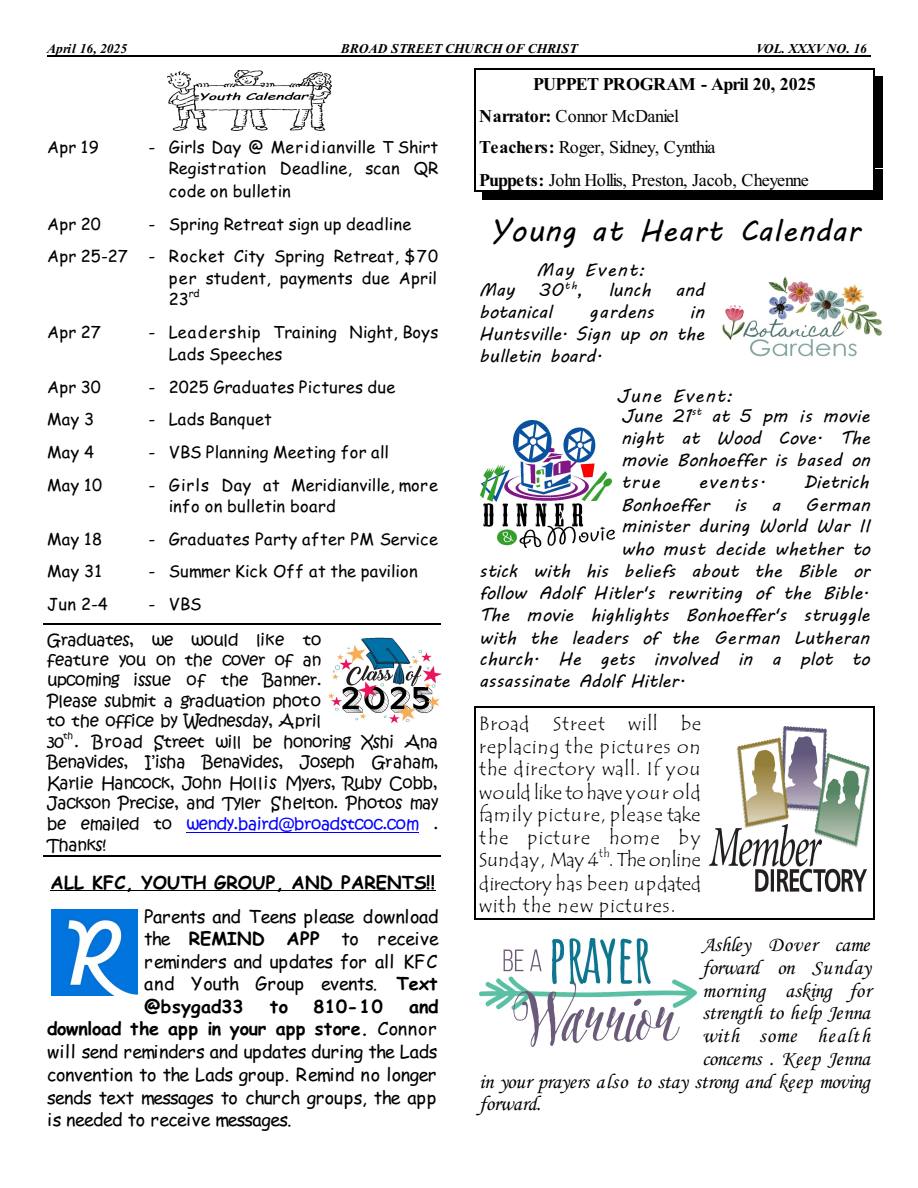
<style>
.page{position:relative;width:918px;height:1188px;background:#fff}
.page>*{position:absolute;margin:0;border:0;box-sizing:border-box;transform-origin:0 0}
.t1{font:30px "MV Boli";letter-spacing:.03em;color:#000}
.t2{font:italic 21px "Monotype Corsiva";color:#000}
.t3{font:italic 21px "Monotype Corsiva";letter-spacing:-.02em;color:#000}
.t4{font:italic 21px "Monotype Corsiva";letter-spacing:.02em;color:#000}
.t5{font:italic 21px "Monotype Corsiva";letter-spacing:.04em;color:#000}
.t6{font:italic 21px "Monotype Corsiva";letter-spacing:-.03em;color:#000}
.t7{font:19.5px/22.6px "Tempus Sans ITC";letter-spacing:.03em;color:#000;text-align:justify}
.t8{font:18px/21.9px "MV Boli";letter-spacing:.005em;color:#000;text-align:justify}
.t9{font:18px/22.6px "Comic Sans MS";letter-spacing:-.025em;color:#000;text-align:justify}
.t10{font:18px/31.8px "Times New Roman";letter-spacing:-.015em;color:#000}
.t11{font:700 18px "Comic Sans MS";letter-spacing:.01em;color:#000}
.t12{font:18px "MV Boli";letter-spacing:.07em;color:#000}
.t13{font:16.5px/21.9px "Comic Sans MS";letter-spacing:.01em;color:#000}
.t14{font:16.5px/20.4px "Kristen ITC";letter-spacing:-.015em;color:#000;text-align:justify}
.t15{font:italic 700 13.5px "Times New Roman";color:#000}
.t16{font:12px "Tempus Sans ITC";color:#000}
.t17{font:10.5px "Comic Sans MS";color:#000}
.t18{font:9px "Kristen ITC";color:#000}
.s1{color:#00f}
.s2{font-weight:700}
.s3{font-style:italic}
</style>
<div class="page">
<hr style="left:47px;top:55px;width:824px;height:1px;background:#000">
<hr style="left:44px;top:623px;width:397px;height:2px;background:#000">
<hr style="left:44px;top:856px;width:397px;height:1px;background:#000">
<hr style="left:475px;top:69px;width:1px;height:37px;background:#000">
<hr style="left:874px;top:69px;width:1px;height:37px;background:#000">
<hr style="left:475px;top:69px;width:400px;height:1px;background:#000">
<div style="left:875px;top:76px;width:8px;height:28px;background:#000"></div>
<hr style="left:475px;top:103px;width:1px;height:35px;background:#000">
<hr style="left:874px;top:103px;width:1px;height:35px;background:#000">
<div style="left:875px;top:105px;width:8px;height:31px;background:#000"></div>
<hr style="left:475px;top:135px;width:1px;height:34px;background:#000">
<hr style="left:874px;top:135px;width:1px;height:34px;background:#000">
<div style="left:875px;top:136px;width:8px;height:32px;background:#000"></div>
<svg style="left:475px;top:169px;width:1px;height:21px"></svg>
<svg style="left:874px;top:169px;width:1px;height:21px"></svg>
<hr style="left:475px;top:190px;width:400px;height:2px;background:#000">
<div style="left:875px;top:169px;width:8px;height:31px;background:#000"></div>
<div style="left:483px;top:192px;width:400px;height:8px;background:#000"></div>
<hr style="left:475px;top:706px;width:1px;height:214px;background:#000">
<hr style="left:874px;top:706px;width:1px;height:214px;background:#000">
<hr style="left:475px;top:706px;width:400px;height:2px;background:#000">
<hr style="left:475px;top:919px;width:400px;height:1px;background:#000">
<img style="left:167px;top:71px;width:164px;height:59px">
<img style="left:328px;top:637px;width:113px;height:86px">
<img style="left:52px;top:910px;width:86px;height:85px">
<img style="left:722px;top:276px;width:160px;height:81px">
<img style="left:480px;top:421px;width:135px;height:126px">
<img style="left:710px;top:727px;width:159px;height:165px">
<img style="left:479px;top:938px;width:218px;height:108px">
<hr style="left:186px;top:832px;width:233px;height:1px;background:#00f">
<hr style="left:51px;top:890px;width:385px;height:1px;background:#000">
<p class="t15" style="left:47px;top:44px;width:81px">April 16, 2025</p>
<p class="t15" style="left:341px;top:44px;width:238px">BROAD STREET CHURCH OF CHRIST</p>
<p class="t15" style="left:756px;top:44px;width:112px">VOL. XXXV NO. 16</p>
<p class="t13" style="left:47px;top:138px;width:53px">Apr 19</p>
<p class="t13" style="left:169px;top:138px;width:271px;text-align:justify;text-indent:-20px">- Girls Day @ Meridianville T Shirt Registration Deadline, scan QR code on bulletin</p>
<p class="t13" style="left:47px;top:214px;width:55px">Apr 20</p>
<p class="t13" style="left:47px;top:209px;width:392px;line-height:32.5px;text-indent:101px">- Spring Retreat sign up deadline<br>Apr 25-27 - Rocket City Spring Retreat, $70</p>
<p class="t13" style="left:169px;top:269px;width:270px;line-height:21.3px">per student, payments due April<br>23</p>
<p class="t17" style="left:189px;top:289px;width:12px">rd</p>
<p class="t13" style="left:47px;top:322px;width:55px">Apr 27</p>
<p class="t13" style="left:169px;top:322px;width:271px;line-height:22.5px;text-indent:-20px">- Leadership Training Night, Boys<br>Lads Speeches</p>
<p class="t13" style="left:47px;top:377px;width:55px">Apr 30</p>
<p class="t13" style="left:148px;top:377px;width:248px">- 2025 Graduates Pictures due</p>
<p class="t13" style="left:47px;top:410px;width:49px">May 3</p>
<p class="t13" style="left:148px;top:410px;width:125px">- Lads Banquet</p>
<p class="t13" style="left:47px;top:443px;width:49px">May 4</p>
<p class="t13" style="left:148px;top:443px;width:242px">- VBS Planning Meeting for all</p>
<p class="t13" style="left:47px;top:475px;width:56px">May 10</p>
<p class="t13" style="left:169px;top:476px;width:271px;line-height:21.3px;text-indent:-20px">- Girls Day at Meridianville, more info on bulletin board</p>
<p class="t13" style="left:47px;top:529px;width:56px">May 18</p>
<p class="t13" style="left:148px;top:529px;width:291px">- Graduates Party after PM Service</p>
<p class="t13" style="left:47px;top:562px;width:56px">May 31</p>
<p class="t13" style="left:148px;top:562px;width:271px">- Summer Kick Off at the pavilion</p>
<p class="t13" style="left:47px;top:594px;width:62px">Jun 2-4</p>
<p class="t13" style="left:148px;top:594px;width:54px">- VBS</p>
<p class="t14" style="left:47px;top:630px;width:276px">Graduates, we would like to feature you on the cover of an upcoming issue of the Banner.<br>Please submit a graduation photo to the office by Wednesday, April 30</p>
<p class="t18" style="left:63px;top:730px;width:12px">th</p>
<p class="t14" style="left:47px;top:732px;width:393px;text-indent:27px">. Broad Street will be honoring Xshi Ana Benavides, I’isha Benavides, Joseph Graham, Karlie Hancock, John Hollis Myers, Ruby Cobb, Jackson Precise, and Tyler Shelton. Photos may be emailed to <span class="s1">wendy.baird@broadstcoc.com</span> .<br>Thanks!</p>
<p class="t11" style="left:51px;top:874px;width:386px">ALL KFC, YOUTH GROUP, AND PARENTS!!</p>
<p class="t9" style="left:144px;top:907px;width:297px">Parents and Teens please download the <span class="s2">REMIND APP</span> to receive reminders and updates for all KFC and Youth Group events. <span class="s2">Text @bsygad33</span></p>
<p class="t9" style="left:47px;top:996px;width:393px;text-align:left;text-indent:362px"><span class="s2">and download the app in your app store.</span> Connor will send reminders and updates during the Lads convention to the Lads group. Remind no longer sends text messages to church groups, the app is needed to receive messages.</p>
<p class="t11" style="left:270px;top:998px;width:20px">to</p>
<p class="t11" style="left:314px;top:998px;width:71px">810-10</p>
<p class="t10" style="left:479px;top:70px;width:338px;text-indent:54px"><span class="s2">PUPPET PROGRAM - April 20, 2025<br>Narrator:</span> Connor McDaniel<br><span class="s2">Teachers:</span> Roger, Sidney, Cynthia<br><span class="s2">Puppets:</span> John Hollis, Preston, Jacob, Cheyenne</p>
<h1 class="t1" style="left:489px;top:219px;width:372px">Young at Heart Calendar</h1>
<p class="t12" style="left:537px;top:263px;width:110px">May Event:</p>
<p class="t8" style="left:479px;top:280px;width:37px">May</p>
<p class="t8" style="left:539px;top:280px;width:46px">30<sup>th</sup>,</p>
<p class="t8" style="left:608px;top:280px;width:44px">lunch</p>
<p class="t8" style="left:676px;top:280px;width:30px">and</p>
<p class="t8" style="left:479px;top:303px;width:74px">botanical</p>
<p class="t8" style="left:589px;top:303px;width:66px">gardens</p>
<p class="t8" style="left:479px;top:303px;width:227px;text-indent:211px">in Huntsville. Sign up on the bulletin board.</p>
<p class="t8" style="left:616px;top:387px;width:255px;line-height:20.2px">June Event:<br>June 21<sup>st</sup> at 5 pm is movie</p>
<p class="t8" style="left:621px;top:429px;width:251px">night at Wood Cove. The movie <span class="s3">Bonhoeffer</span> is based on true</p>
<p class="t8" style="left:698px;top:473px;width:69px">events.</p>
<p class="t8" style="left:804px;top:473px;width:66px">Dietrich</p>
<p class="t8" style="left:621px;top:495px;width:90px">Bonhoeffer</p>
<p class="t8" style="left:734px;top:495px;width:14px">is</p>
<p class="t8" style="left:771px;top:495px;width:10px">a</p>
<p class="t8" style="left:805px;top:495px;width:67px">German</p>
<p class="t8" style="left:621px;top:517px;width:250px">minister during World War II</p>
<p class="t8" style="left:621px;top:539px;width:251px">who must decide whether to</p>
<p class="t8" style="left:479px;top:562px;width:392px">stick with his beliefs about the Bible or</p>
<p class="t8" style="left:479px;top:583px;width:391px">follow Adolf Hitler's rewriting of the Bible.</p>
<p class="t8" style="left:479px;top:606px;width:392px">The movie highlights Bonhoeffer's struggle</p>
<p class="t8" style="left:479px;top:628px;width:392px">with the leaders of the German Lutheran</p>
<p class="t8" style="left:479px;top:649px;width:392px">church. He gets involved in a plot to</p>
<p class="t8" style="left:479px;top:672px;width:208px">assassinate Adolf Hitler.</p>
<p class="t7" style="left:479px;top:713px;width:223px">Broad Street will be replacing the pictures on the directory wall. If you would like to have your old family picture, please take the picture home by Sunday, May 4</p>
<p class="t16" style="left:599px;top:847px;width:12px">th</p>
<p class="t7" style="left:479px;top:849px;width:224px;line-height:23.1px;text-indent:130px">. The online directory has been updated with the new pictures.</p>
<p class="t2" style="left:702px;top:936px;width:169px">Ashley Dover came</p>
<p class="t2" style="left:702px;top:960px;width:170px">forward on Sunday</p>
<p class="t4" style="left:702px;top:982px;width:171px">morning asking for</p>
<p class="t2" style="left:702px;top:1005px;width:169px">strength to help Jenna</p>
<p class="t5" style="left:702px;top:1027px;width:170px">with some health</p>
<p class="t3" style="left:702px;top:1051px;width:169px">concerns . Keep Jenna</p>
<p class="t2" style="left:479px;top:1073px;width:392px">in your prayers also to stay strong and keep moving</p>
<p class="t6" style="left:479px;top:1096px;width:63px">forward.</p>
</div>
